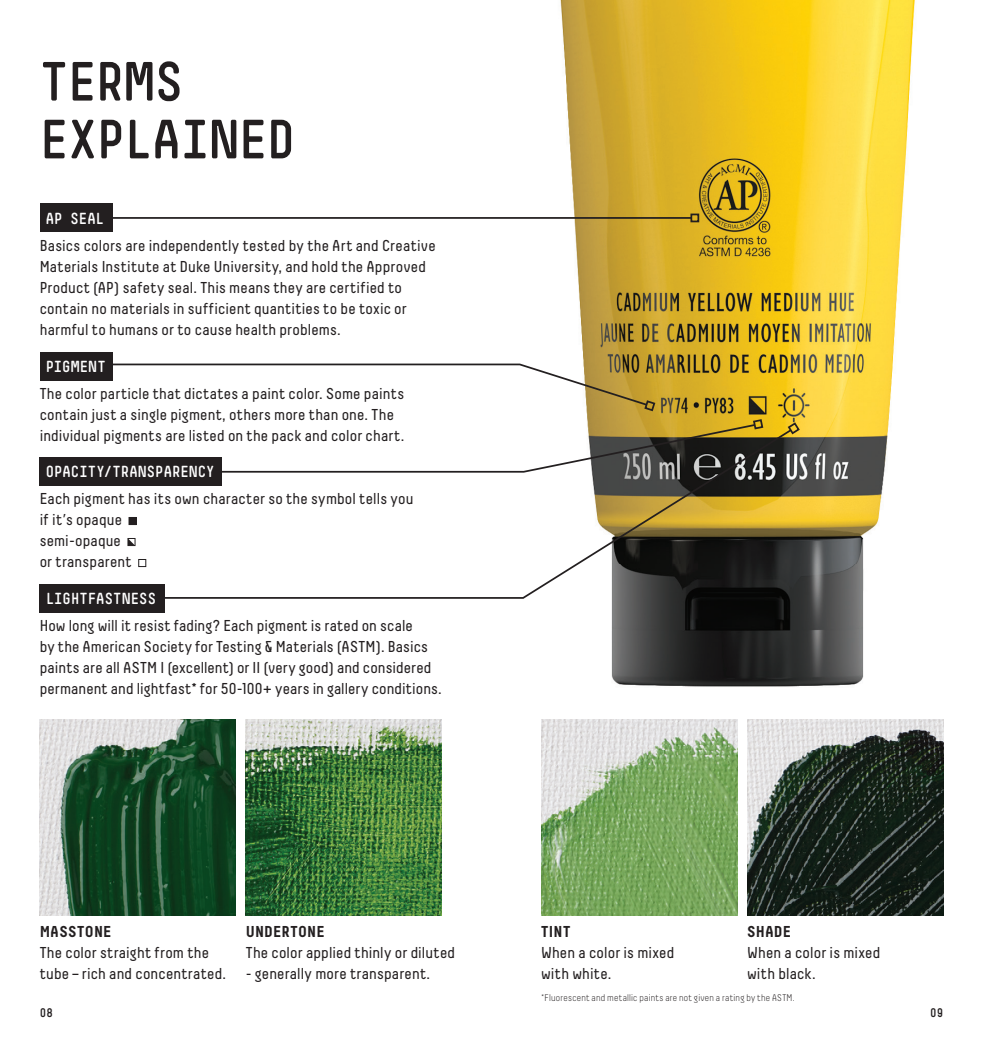
<style>
.page{position:relative;width:983px;height:1042px;background:#fff}
.page>*{position:absolute;margin:0;border:0;box-sizing:border-box;transform-origin:0 0}
.t1{font:700 54.25px/57.8px "Simple";color:#231f20}
.t2{font:15.75px/21px "Decima";letter-spacing:.01em;color:#231f20}
.t3{font:700 15.75px "Simple";letter-spacing:.005em;color:#fff}
.t4{font:700 15.75px "Decima";color:#231f20}
.t5{font:700 12.25px "Simple";color:#231f20}
.t6{font:300 9.62px "Decima";letter-spacing:.025em;color:#231f20}
</style>
<div class="page">
<div style="left:129px;top:517px;width:7px;height:7px;background:#231f20"></div>
<div style="left:129px;top:517px;width:7px;height:8px;border:1px solid #231f20"></div>
<div style="left:128px;top:538px;width:7px;height:8px;border:1px solid #231f20"></div>
<svg style="left:128px;top:538px;width:7px;height:7px"></svg>
<div style="left:138px;top:559px;width:8px;height:8px;border:1px solid #231f20"></div>
<img style="left:560px;top:0;width:355px;height:687px">
<img style="left:40px;top:719px;width:196px;height:196px">
<img style="left:246px;top:719px;width:195px;height:196px">
<img style="left:541px;top:719px;width:196px;height:196px">
<img style="left:747px;top:719px;width:196px;height:196px">
<svg style="left:150px;top:428px;width:643px;height:172px"></svg>
<svg style="left:786px;top:421px;width:14px;height:14px"></svg>
<svg style="left:150px;top:418px;width:614px;height:55px"></svg>
<div style="left:40px;top:584px;width:125px;height:28px;background:#231f20"></div>
<div style="left:40px;top:457px;width:182px;height:28px;background:#231f20"></div>
<hr style="left:104px;top:217px;width:587px;height:2px;background:#231f20">
<div style="left:690px;top:214px;width:9px;height:8px;border:2px solid #231f20"></div>
<div style="left:40px;top:204px;width:73px;height:28px;background:#231f20"></div>
<svg style="left:113px;top:363px;width:543px;height:49px"></svg>
<div style="left:40px;top:352px;width:73px;height:29px;background:#231f20"></div>
<h1 class="t1" style="left:40px;top:52px;width:257px">TERMS<br>EXPLAINED</h1>
<p class="t3" style="left:46px;top:209px;width:60px">AP SEAL</p>
<p class="t2" style="left:40px;top:235px;width:397px">Basics colors are independently tested by the Art and Creative Materials Institute at Duke University, and hold the Approved Product (AP) safety seal. This means they are certified to contain no materials in sufficient quantities to be toxic or harmful to humans or to cause health problems.</p>
<p class="t3" style="left:46px;top:357px;width:62px">PIGMENT</p>
<p class="t2" style="left:40px;top:383px;width:366px">The color particle that dictates a paint color. Some paints contain just a single pigment, others more than one. The individual pigments are listed on the pack and color chart.</p>
<p class="t3" style="left:46px;top:462px;width:170px">OPACITY/TRANSPARENCY</p>
<p class="t2" style="left:40px;top:488px;width:375px">Each pigment has its own character so the symbol tells you if it’s opaque<br>semi-opaque<br>or transparent</p>
<p class="t3" style="left:46px;top:589px;width:112px">LIGHTFASTNESS</p>
<p class="t2" style="left:40px;top:615px;width:403px">How long will it resist fading? Each pigment is rated on scale<br>by the American Society for Testing &amp; Materials (ASTM). Basics paints are all ASTM I (excellent) or II (very good) and considered permanent and lightfast* for 50-100+ years in gallery conditions.</p>
<p class="t4" style="left:40px;top:922px;width:73px">MASSTONE</p>
<p class="t2" style="left:40px;top:942px;width:188px">The color straight from the tube – rich and concentrated.</p>
<p class="t4" style="left:246px;top:922px;width:80px">UNDERTONE</p>
<p class="t2" style="left:246px;top:942px;width:211px">The color applied thinly or diluted</p>
<p class="t2" style="left:246px;top:963px;width:186px">- generally more transparent.</p>
<p class="t4" style="left:541px;top:922px;width:31px">TINT</p>
<p class="t2" style="left:541px;top:942px;width:135px">When a color is mixed with white.</p>
<p class="t4" style="left:747px;top:922px;width:45px">SHADE</p>
<p class="t2" style="left:747px;top:942px;width:135px">When a color is mixed with black.</p>
<p class="t6" style="left:541px;top:992px;width:255px">*Fluorescent and metallic paints are not given a rating by the ASTM.</p>
<p class="t5" style="left:40px;top:1005px;width:15px">08</p>
<p class="t5" style="left:929px;top:1005px;width:15px">09</p>
</div>
